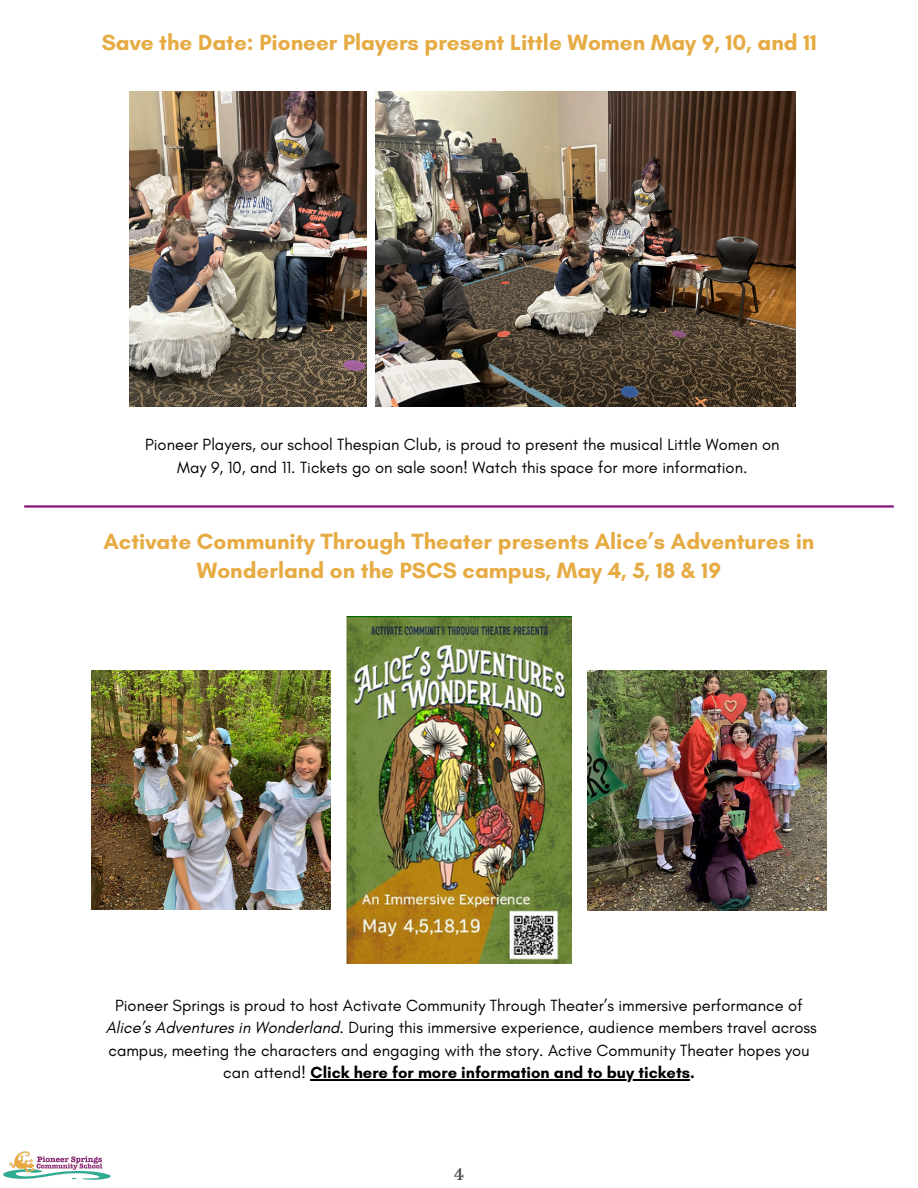
<style>
.page{position:relative;width:918px;height:1188px;background:#fff}
.page>*{position:absolute;margin:0;border:0;box-sizing:border-box;transform-origin:0 0}
.t1{font:700 22.5px/29.2px "Glacial Indifference";color:#e6ab43;text-align:center}
.t2{font:16.5px/22.5px "Glacial Indifference";color:#000;text-align:center}
.t3{font:700 15px "Libre Baskerville";color:#535152}
.s1{font-style:italic}
.s2{font-weight:700}
</style>
<div class="page">
<img style="left:3px;top:1151px;width:108px;height:29px">
<hr style="left:24px;top:505px;width:870px;height:3px;background:#881175">
<img style="left:347px;top:617px;width:225px;height:346px">
<img style="left:92px;top:671px;width:238px;height:238px">
<img style="left:588px;top:671px;width:238px;height:239px">
<img style="left:130px;top:92px;width:236px;height:315px">
<img style="left:376px;top:92px;width:419px;height:315px">
<hr style="left:311px;top:1080px;width:379px;height:1px;background:#000">
<h1 class="t1" style="left:102px;top:27px;width:717px">Save the Date: Pioneer Players present Little Women May 9, 10, and 11</h1>
<p class="t2" style="left:145px;top:433px;width:636px">Pioneer Players, our school Thespian Club, is proud to present the musical Little Women on<br>May 9, 10, and 11. Tickets go on sale soon! Watch this space for more information.</p>
<p class="t1" style="left:103px;top:527px;width:712px">Activate Community Through Theater presents Alice’s Adventures in<br>Wonderland on the PSCS campus, May 4, 5, 18 &amp; 19</p>
<p class="t2" style="left:106px;top:994px;width:713px">Pioneer Springs is proud to host Activate Community Through Theater’s immersive performance of <span class="s1">Alice’s Adventures in Wonderland</span>. During this immersive experience, audience members travel across campus, meeting the characters and engaging with the story. Active Community Theater hopes you can attend! <span class="s2">Click here for more information and to buy tickets.</span></p>
<p class="t3" style="left:454px;top:1166px;width:11px">4</p>
</div>
